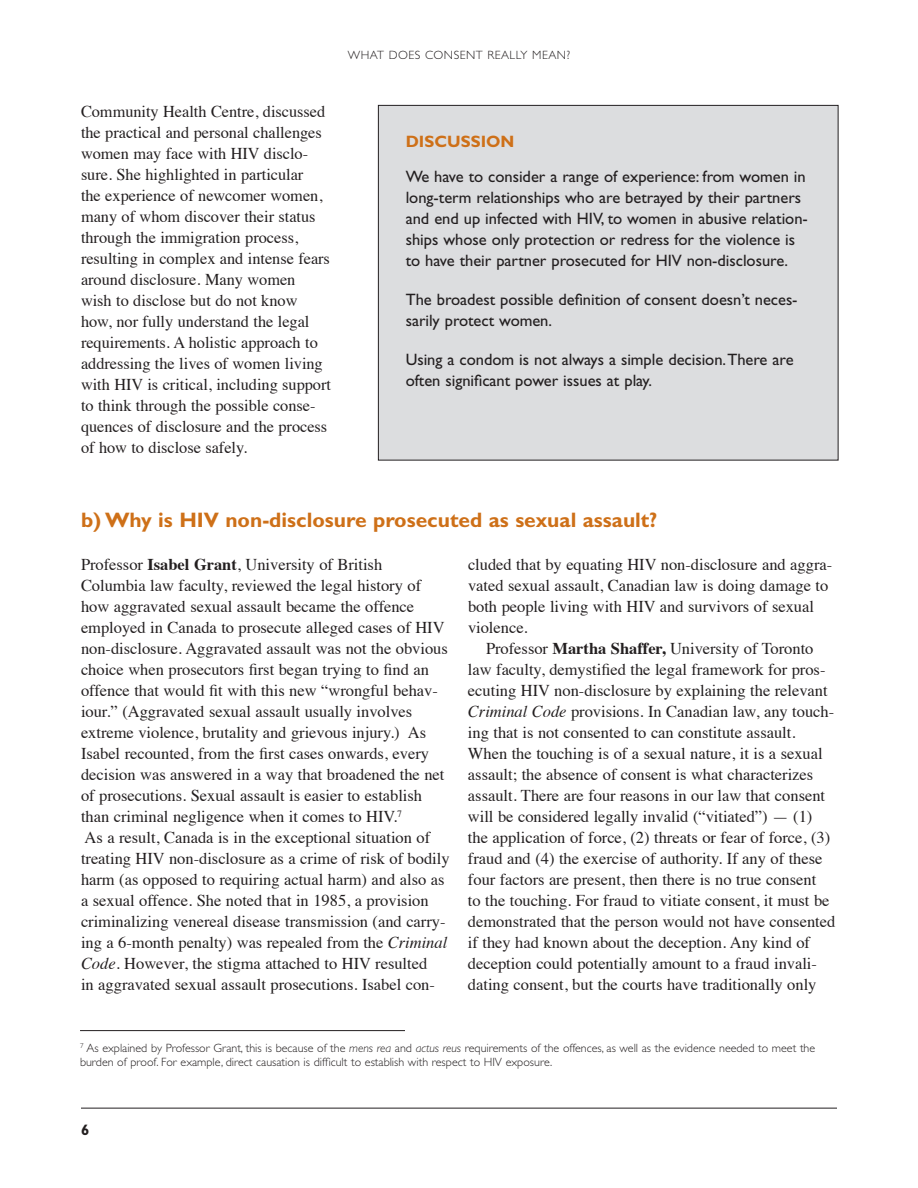
<style>
.page{position:relative;width:918px;height:1188px;background:#fff}
.page>*{position:absolute;margin:0;border:0;box-sizing:border-box;transform-origin:0 0}
.t1{font:700 21px "Gill Sans";color:#ce7018}
.t2{font:16.5px/21px "Times";color:#231f20}
.t3{font:16.5px/21px "Gill Sans";color:#231f20}
.t4{font:700 16.5px "Gill Sans";color:#ce7018}
.t5{font:700 15px "Gill Sans";color:#231f20}
.t6{font:300 12px/13.5px "Gill Sans";color:#231f20}
.t7{font:300 12px "Gill Sans";letter-spacing:.04em;color:#231f20}
.s1{font-weight:700}
.s2{font-style:italic}
</style>
<div class="page">
<hr style="left:81px;top:1108px;width:756px;height:1px;background:#231f20">
<div style="left:378px;top:105px;width:460px;height:355px;background:#dcdddf"></div>
<hr style="left:80px;top:1030px;width:325px;height:1px;background:#231f20">
<p class="t7" style="left:348px;top:48px;width:224px">What does consent really mean?</p>
<p class="t2" style="left:81px;top:100px;width:252px">Community Health Centre, discussed the practical and personal challenges women may face with HIV disclo&shy;sure. She highlighted in particular<br>the experience of newcomer women, many of whom discover their status through the immigration process, resulting in complex and intense fears around disclosure. Many women<br>wish to disclose but do not know how, nor fully understand the legal requirements. A holistic approach to addressing the lives of women living with HIV is critical, including support to think through the possible conse&shy;quences of disclosure and the process of how to disclose safely.</p>
<p class="t4" style="left:406px;top:132px;width:110px">Discussion</p>
<p class="t3" style="left:406px;top:166px;width:404px">We have to consider a range of experience: from women in long-term relationships who are betrayed by their partners and end up infected with HIV, to women in abusive relation&shy;ships whose only protection or redress for the violence is to have their partner prosecuted for HIV non-disclosure.</p>
<p class="t3" style="left:406px;top:289px;width:393px">The broadest possible definition of consent doesn’t neces&shy;sarily protect women.</p>
<p class="t3" style="left:406px;top:349px;width:389px">Using a condom is not always a simple decision. There are often significant power issues at play.</p>
<p class="t1" style="left:81px;top:508px;width:578px">b) Why is HIV non-disclosure prosecuted as sexual assault?</p>
<p class="t2" style="left:81px;top:553px;width:370px">Professor <span class="s1">Isabel Grant</span>, University of British Columbia law faculty, reviewed the legal history of how aggravated sexual assault became the offence employed in Canada to prosecute alleged cases of HIV non-disclosure. Aggravated assault was not the obvious choice when prosecutors first began trying to find an offence that would fit with this new “wrongful behav&shy;iour.” (Aggravated sexual assault usually involves extreme violence, brutality and grievous injury.) As Isabel recounted, from the first cases onwards, every decision was answered in a way that broadened the net of prosecutions. Sexual assault is easier to establish than criminal negligence when it comes to HIV.<sup>7<br></sup>As a result, Canada is in the exceptional situation of treating HIV non-disclosure as a crime of risk of bodily harm (as opposed to requiring actual harm) and also as a sexual offence. She noted that in 1985, a provision criminalizing venereal disease transmission (and carry&shy;ing a 6-month penalty) was repealed from the <span class="s2">Criminal Code</span>. However, the stigma attached to HIV resulted<br>in aggravated sexual assault prosecutions. Isabel con-</p>
<p class="t2" style="left:468px;top:553px;width:366px">cluded that by equating HIV non-disclosure and aggra&shy;vated sexual assault, Canadian law is doing damage to both people living with HIV and survivors of sexual violence.</p>
<p class="t2" style="left:468px;top:637px;width:369px;text-indent:18px">Professor <span class="s1">Martha Shaffer,</span> University of Toronto law faculty, demystified the legal framework for pros&shy;ecuting HIV non-disclosure by explaining the relevant <span class="s2">Criminal Code</span> provisions. In Canadian law, any touch&shy;ing that is not consented to can constitute assault.<br>When the touching is of a sexual nature, it is a sexual assault; the absence of consent is what characterizes assault. There are four reasons in our law that consent will be considered legally invalid (“vitiated”) — (1) the application of force, (2) threats or fear of force, (3) fraud and (4) the exercise of authority. If any of these four factors are present, then there is no true consent<br>to the touching. For fraud to vitiate consent, it must be demonstrated that the person would not have consented if they had known about the deception. Any kind of deception could potentially amount to a fraud invali&shy;dating consent, but the courts have traditionally only</p>
<p class="t6" style="left:80px;top:1042px;width:737px"><sup>7</sup> As explained by Professor Grant, this is because of the <span class="s2">mens rea</span> and <span class="s2">actus reus</span> requirements of the offences, as well as the evidence needed to meet the burden of proof. For example, direct causation is difficult to establish with respect to H IV exposure.</p>
<p class="t5" style="left:81px;top:1121px;width:10px">6</p>
</div>
